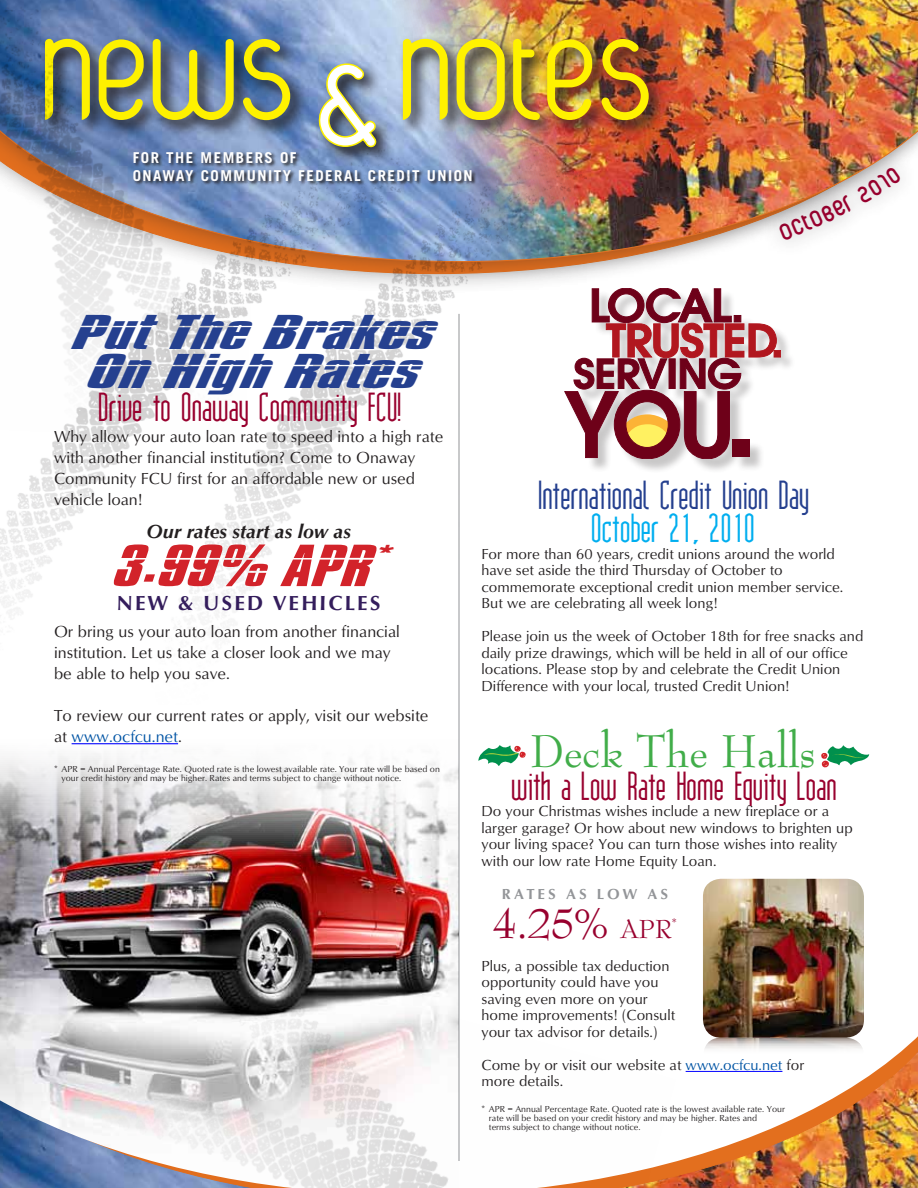
<style>
.page{position:relative;width:918px;height:1188px;background:#fff}
.page>*{position:absolute;margin:0;border:0;box-sizing:border-box;transform-origin:0 0}
.t1{font:300 150px "Corpus Care";color:#fff200}
.t2{font:51px "Impossible 500";color:#d2232a}
.t3{font:45px "Top Hat";color:#41ad49}
.t4{font:42px "Industrial";color:#98002e}
.t5{font:42px "Industrial";color:#25408f}
.t6{font:42px/39px "Impossible";color:#25408f;text-align:center}
.t7{font:42px "Industrial";color:#00aeef}
.t8{font:42px "Top Hat";color:#98002e}
.t9{font:21px "Optimum Bold DTC";letter-spacing:.1em;color:#341d5c}
.t10{font:19.5px "Optimum Bold Italic DTC";color:#231f20}
.t11{font:16.5px/21px "Optimum Roman DTC";color:#231f20}
.t12{font:15px/16.5px "Optimum Roman DTC";color:#231f20}
.t13{font:700 15px/18px "Trade Gothic LT Std";letter-spacing:.1em;color:#fff}
.t14{font:15px "Optimum Bold DTC";letter-spacing:.2em;color:#939598}
.t15{font:9px/9px "Optimum Roman DTC";color:#231f20}
.s1{color:#fff}
.s2{color:#0054a4}
.s3{font-size:25.5px}
</style>
<div class="page">
<svg style="left:676px;top:754px;width:242px;height:434px"></svg>
<hr style="left:459px;top:314px;width:1px;height:847px;background:#939598">
<div style="left:0;top:0;width:918px;height:279px;background:#231f20;opacity:.4"></div>
<img style="left:265px;top:0;width:653px;height:262px">
<img style="left:265px;top:34px;width:402px;height:131px">
<img style="left:311px;top:59px;width:67px;height:81px">
<img style="left:703px;top:879px;width:161px;height:309px">
<div style="left:566px;top:290px;width:229px;height:183px;background:#231f20;opacity:.25"></div>
<div style="left:774px;top:350px;width:7px;height:7px;background:#b1171f;border:1px solid #b1171f"></div>
<svg style="left:586px;top:288px;width:191px;height:171px"></svg>
<div style="left:733px;top:439px;width:17px;height:18px;background:#6e0119"></div>
<img style="left:0;top:722px;width:459px;height:466px">
<hr style="left:686px;top:1071px;width:96px;height:1px;background:#00f">
<svg style="left:478px;top:745px;width:48px;height:21px"></svg>
<svg style="left:821px;top:745px;width:48px;height:24px"></svg>
<img style="left:0;top:140px;width:586px;height:582px">
<img style="left:0;top:0;width:265px;height:576px">
<img style="left:7px;top:915px;width:669px;height:273px">
<hr style="left:72px;top:743px;width:106px;height:1px;background:#00f">
<svg style="left:779px;top:166px;width:123px;height:75px"></svg>
<h1 class="t1" style="left:45px;top:23px;width:614px">news <span class="s1">&amp;</span> notes</h1>
<p class="t13" style="left:133px;top:148px;width:341px">FOR THE MEMBERS OF<br>ONAWAY COMMUNITY FEDERAL CREDIT UNION</p>
<h3 class="t6" style="left:68px;top:314px;width:363px">Put The Brakes<br>On High Rates</h3>
<h3 class="t4" style="left:97px;top:392px;width:305px">Drive to Onaway Community FCU!</h3>
<p class="t11" style="left:54px;top:426px;width:391px">Why allow your auto loan rate to speed into a high rate with another financial institution? Come to Onaway Community FCU first for an affordable new or used vehicle loan!</p>
<h3 class="t10" style="left:147px;top:520px;width:206px">Our rates start as low as</h3>
<h2 class="t2" style="left:110px;top:536px;width:280px">3.99% APR <sup>*</sup></h2>
<h3 class="t9" style="left:117px;top:591px;width:265px">NEW &amp; USED VEHICLES</h3>
<p class="t11" style="left:54px;top:621px;width:347px">Or bring us your auto loan from another financial institution. Let us take a closer look and we may be able to help you save.</p>
<p class="t11" style="left:54px;top:705px;width:376px">To review our current rates or apply, visit our website at <span class="s2">www.ocfcu.net</span>.</p>
<p class="t15" style="left:61px;top:764px;width:380px;text-indent:-7px">* APR = Annual Percentage Rate. Quoted rate is the lowest available rate. Your rate will be based on your credit history and may be higher. Rates and terms subject to change without notice.</p>
<h3 class="t5" style="left:537px;top:480px;width:273px">International Credit Union Day</h3>
<h3 class="t7" style="left:590px;top:513px;width:167px">October 21, 2010</h3>
<p class="t12" style="left:482px;top:545px;width:363px">For more than 60 years, credit unions around the world have set aside the third Thursday of October to commemorate exceptional credit union member service.<br>But we are celebrating all week long!</p>
<p class="t12" style="left:482px;top:628px;width:383px">Please join us the week of October 18th for free snacks and daily prize drawings, which will be held in all of our office locations. Please stop by and celebrate the Credit Union Difference with your local, trusted Credit Union!</p>
<h3 class="t3" style="left:530px;top:729px;width:287px">Deck The Halls</h3>
<h3 class="t4" style="left:510px;top:771px;width:327px">with a Low Rate Home Equity Loan</h3>
<p class="t12" style="left:482px;top:803px;width:373px">Do your Christmas wishes include a new fireplace or a larger garage? Or how about new windows to brighten up your living space? You can turn those wishes into reality with our low rate Home Equity Loan.</p>
<p class="t14" style="left:502px;top:885px;width:168px">RATES AS LOW AS</p>
<h3 class="t8" style="left:493px;top:902px;width:185px">4.25% <span class="s3">APR</span><sup>*</sup></h3>
<p class="t12" style="left:482px;top:957px;width:195px">Plus, a possible tax deduction opportunity could have you saving even more on your home improvements! (Consult your tax advisor for details.)</p>
<p class="t12" style="left:482px;top:1056px;width:324px">Come by or visit our website at <span class="s2">www.ocfcu.net</span> for more details.</p>
<p class="t15" style="left:489px;top:1104px;width:298px;text-indent:-7px">* APR = Annual Percentage Rate. Quoted rate is the lowest available rate. Your rate will be based on your credit history and may be higher. Rates and<br>terms subject to change without notice.</p>
</div>
